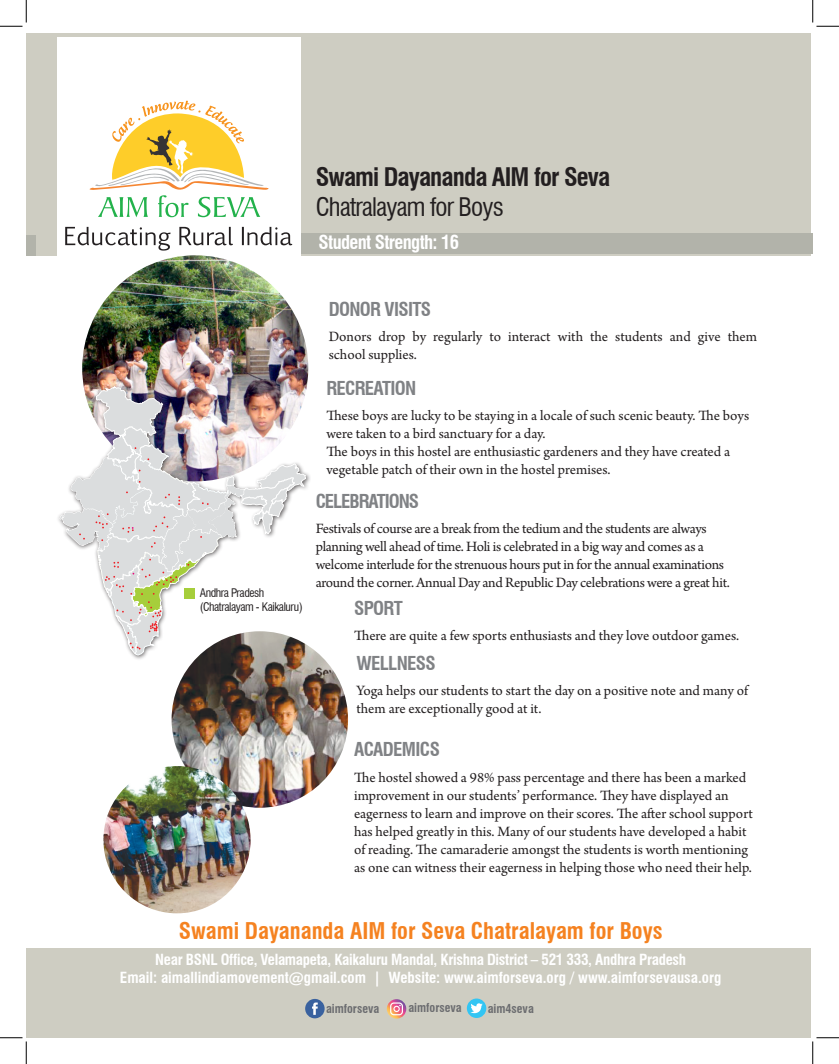
<style>
.page{position:relative;width:839px;height:1064px;background:#fff}
.page>*{position:absolute;margin:0;border:0;box-sizing:border-box;transform-origin:0 0}
.t1{font:700 condensed 25px "Swiss 721 BT";letter-spacing:-.035em;color:#231f20}
.t2{font:condensed 25px "Swiss 721 BT";letter-spacing:-.035em;color:#231f20}
.t3{font:700 condensed 22.5px "Swiss 721 BT";color:#f58220}
.t4{font:700 condensed 18.75px "Swiss 721 BT";letter-spacing:-.035em;color:#808285}
.t5{font:700 condensed 18.75px "Swiss 721 BT";letter-spacing:-.035em;color:#fff}
.t6{font:700 condensed 18.75px "Swiss 721 BT";letter-spacing:-.055em;color:#808285}
.t7{font:15px/18px "Arno Pro";letter-spacing:-.005em;color:#231f20}
.t8{font:700 condensed 15px "Swiss 721 BT";color:#fff}
.t9{font:700 condensed 15px "Swiss 721 BT";letter-spacing:-.02em;color:#fff}
.t10{font:700 condensed 12.12px "Swiss 721 BT";color:#6c6d70}
.t11{font:condensed 11.62px/13.9px "Swiss 721 BT";letter-spacing:-.035em;color:#231f20}
</style>
<div class="page">
<div style="left:26px;top:33px;width:11px;height:222px;background:#cecdc2"></div>
<div style="left:26px;top:235px;width:11px;height:20px;background:#b2b3aa"></div>
<div style="left:26px;top:948px;width:14px;height:90px;background:#cecdc2"></div>
<div style="left:37px;top:33px;width:774px;height:222px;background:#cecdc2"></div>
<div style="left:291px;top:233px;width:522px;height:20px;background:#b2b3aa"></div>
<div style="left:37px;top:948px;width:773px;height:90px;background:#cecdc2"></div>
<img style="left:172px;top:631px;width:176px;height:177px;border-radius:88px">
<img style="left:103px;top:766px;width:148px;height:147px;border-radius:74px">
<svg style="left:387px;top:999px;width:19px;height:19px"></svg>
<svg style="left:390px;top:1002px;width:13px;height:13px"></svg>
<div style="left:305px;top:999px;width:20px;height:19px;background:#3a629f;border-radius:50%"></div>
<svg style="left:312px;top:1002px;width:6px;height:13px"></svg>
<div style="left:467px;top:998px;width:19px;height:20px;background:#33c5f3;border-radius:50%"></div>
<svg style="left:470px;top:1003px;width:12px;height:11px"></svg>
<div style="left:57px;top:37px;width:243px;height:225px;background:#fff"></div>
<svg style="left:65px;top:100px;width:228px;height:151px"></svg>
<img style="left:82px;top:255px;width:226px;height:226px;border-radius:113px">
<div style="left:57px;top:384px;width:254px;height:276px;background:#231f20;opacity:.75"></div>
<svg style="left:60px;top:386px;width:246px;height:269px"></svg>
<svg style="left:0;top:0;width:27px;height:27px"></svg>
<svg style="left:0;top:1037px;width:27px;height:27px"></svg>
<svg style="left:812px;top:0;width:27px;height:27px"></svg>
<svg style="left:812px;top:1037px;width:27px;height:27px"></svg>
<p class="t1" style="left:316px;top:161px;width:296px">Swami Dayananda AIM for Seva</p>
<p class="t2" style="left:316px;top:191px;width:190px">Chatralayam for Boys</p>
<p class="t5" style="left:319px;top:230px;width:142px">Student Strength: 16</p>
<p class="t4" style="left:329px;top:298px;width:104px">DONOR VISITS</p>
<p class="t7" style="left:329px;top:328px;width:430px">Donors drop by regularly to interact with the students and give them school supplies.</p>
<p class="t11" style="left:200px;top:586px;width:104px">Andhra Pradesh (Chatralayam - Kaikaluru)</p>
<p class="t4" style="left:326px;top:377px;width:92px">RECREATION</p>
<p class="t7" style="left:326px;top:408px;width:424px">These boys are lucky to be staying in a locale of such scenic beauty. The boys were taken to a bird sanctuary for a day.</p>
<p class="t7" style="left:326px;top:444px;width:405px">The boys in this hostel are enthusiastic gardeners and they have created a vegetable patch of their own in the hostel premises.</p>
<p class="t6" style="left:316px;top:490px;width:105px">CELEBRATIONS</p>
<p class="t7" style="left:316px;top:520px;width:416px">Festivals of course are a break from the tedium and the students are always planning well ahead of time. Holi is celebrated in a big way and comes as a welcome interlude for the strenuous hours put in for the annual examinations around the corner. Annual Day and Republic Day celebrations were a great hit.</p>
<p class="t4" style="left:354px;top:597px;width:50px">SPORT</p>
<p class="t7" style="left:354px;top:627px;width:387px">There are quite a few sports enthusiasts and they love outdoor games.</p>
<p class="t4" style="left:356px;top:652px;width:81px">WELLNESS</p>
<p class="t7" style="left:356px;top:682px;width:393px">Yoga helps our students to start the day on a positive note and many of them are exceptionally good at it.</p>
<p class="t4" style="left:354px;top:738px;width:87px">ACADEMICS</p>
<p class="t7" style="left:354px;top:769px;width:400px">The hostel showed a 98% pass percentage and there has been a marked improvement in our students’ performance. They have displayed an eagerness to learn and improve on their scores. The after school support has helped greatly in this. Many of our students have developed a habit of reading. The camaraderie amongst the students is worth mentioning as one can witness their eagerness in helping those who need their help.</p>
<p class="t3" style="left:179px;top:918px;width:485px">Swami Dayananda AIM for Seva Chatralayam for Boys</p>
<p class="t9" style="left:155px;top:950px;width:532px">Near BSNL Office, Velamapeta, Kaikaluru Mandal, Krishna District – 521 333, Andhra Pradesh</p>
<p class="t8" style="left:120px;top:968px;width:603px">Email: aimallindiamovement@gmail.com | Website: www.aimforseva.org / www.aimforsevausa.org</p>
<p class="t10" style="left:326px;top:1001px;width:55px">aimforseva</p>
<p class="t10" style="left:408px;top:1001px;width:55px">aimforseva</p>
<p class="t10" style="left:488px;top:1001px;width:48px">aim4seva</p>
</div>
